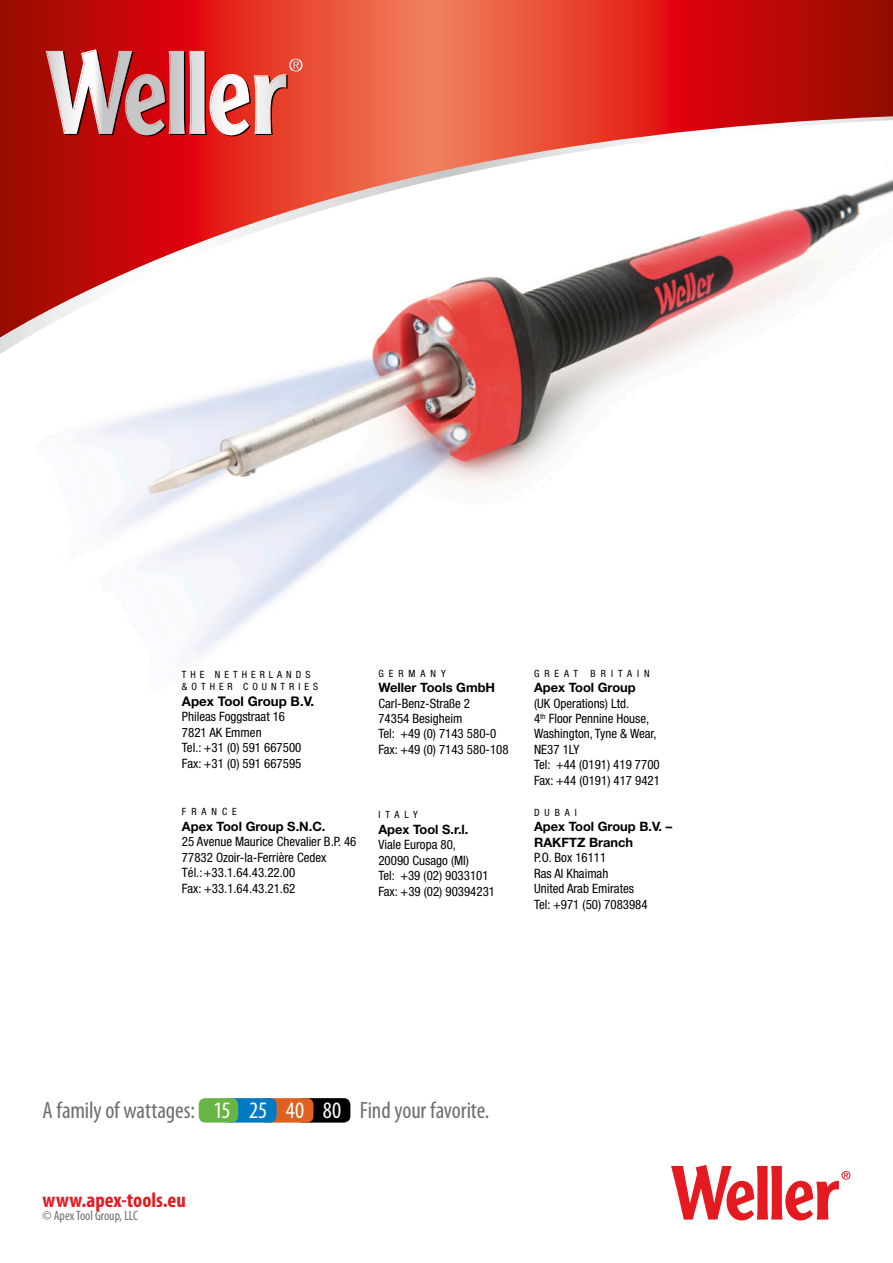
<style>
.page{position:relative;width:893px;height:1263px;background:#fff}
.page>*{position:absolute;margin:0;border:0;box-sizing:border-box;transform-origin:0 0}
.t1{font:condensed 23.7px "Myriad Pro";letter-spacing:-.005em;color:#6e6e6d}
.t2{font:700 condensed 21px "Myriad Pro";color:#e51a20}
.t3{font:condensed 13.5px "Myriad Pro";letter-spacing:-.005em;color:#6e6e6d}
.t4{font:700 13.35px "Helvetica Neue LT Std";color:#000}
.t5{font:condensed 12.9px/15.5px "Helvetica Neue";color:#000}
.t6{font:700 12.9px/15.5px "Helvetica Neue LT Std";color:#000}
.t7{font:condensed 10.05px/12px "Helvetica Neue";letter-spacing:.4em;color:#000}
.t8{font:condensed 10.05px "Helvetica Neue";letter-spacing:.5em;color:#000}
.t9{font:condensed 10.05px "Helvetica Neue";letter-spacing:.445em;color:#000}
.s1{color:#fff}
</style>
<div class="page">
<img style="left:73px;top:354px;width:600px;height:309px">
<svg style="left:0;top:0;width:893px;height:116px;background:#d43022"></svg>
<svg style="left:0;top:116px;width:893px;height:238px"></svg>
<svg style="left:671px;top:1165px;width:179px;height:55px"></svg>
<svg style="left:46px;top:49px;width:257px;height:87px;background:#d07370"></svg>
<div style="left:296px;top:1098px;width:54px;height:24px;background:#000;border-radius:7px"></div>
<div style="left:259px;top:1098px;width:54px;height:24px;background:#df611f;border-radius:7px"></div>
<div style="left:222px;top:1098px;width:55px;height:24px;background:#007bc3;border-radius:7px"></div>
<div style="left:199px;top:1098px;width:39px;height:24px;background:#68b546;border-radius:7px"></div>
<p class="t7" style="left:182px;top:668px;width:138px">THE NETHERLANDS &amp;OTHER COUNTRIES</p>
<p class="t4" style="left:182px;top:692px;width:134px">Apex Tool Group B.V.</p>
<p class="t5" style="left:182px;top:709px;width:121px">Phileas Foggstraat 16<br>7821 AK Emmen<br>Tel.: +31 (0) 591 667500<br>Fax: +31 (0) 591 667595</p>
<p class="t9" style="left:182px;top:806px;width:56px">FRANCE</p>
<p class="t6" style="left:182px;top:818px;width:145px">Apex Tool Group S.N.C.</p>
<p class="t5" style="left:182px;top:834px;width:176px">25 Avenue Maurice Chevalier B.P. 46<br>77832 Ozoir-la-Ferrière Cedex<br>Tél.:+33.1.64.43.22.00<br>Fax: +33.1.64.43.21.62</p>
<p class="t8" style="left:378px;top:667px;width:69px">GERMANY</p>
<p class="t6" style="left:378px;top:679px;width:118px">Weller Tools GmbH</p>
<p class="t5" style="left:378px;top:695px;width:132px">Carl-Benz-Straße 2<br>74354 Besigheim<br>Tel: +49 (0) 7143 580-0<br>Fax: +49 (0) 7143 580-108</p>
<p class="t9" style="left:378px;top:809px;width:41px">ITALY</p>
<p class="t6" style="left:378px;top:821px;width:92px">Apex Tool S.r.l.</p>
<p class="t5" style="left:378px;top:837px;width:118px">Viale Europa 80,<br>20090 Cusago (MI)<br>Tel: +39 (02) 9033101<br>Fax: +39 (02) 90394231</p>
<p class="t8" style="left:534px;top:667px;width:117px">GREAT BRITAIN</p>
<p class="t6" style="left:534px;top:679px;width:103px">Apex Tool Group</p>
<p class="t5" style="left:534px;top:695px;width:127px">(UK Operations) Ltd.<br>4<sup>th</sup> Floor Pennine House,<br>Washington, Tyne &amp; Wear,<br>NE37 1LY<br>Tel: +44 (0191) 419 7700<br>Fax: +44 (0191) 417 9421</p>
<p class="t9" style="left:534px;top:806px;width:44px">DUBAI</p>
<p class="t6" style="left:534px;top:818px;width:140px">Apex Tool Group B.V. –<br>RAKFTZ Branch</p>
<p class="t5" style="left:534px;top:850px;width:115px">P.O. Box 16111<br>Ras Al Khaimah<br>United Arab Emirates<br>Tel: +971 (50) 7083984</p>
<h1 class="t1" style="left:43px;top:1097px;width:448px">A family of wattages: <span class="s1">15 25 40 80</span> Find your favorite.</h1>
<h2 class="t2" style="left:43px;top:1188px;width:145px">www.apex-tools.eu</h2>
<p class="t3" style="left:43px;top:1209px;width:96px">© Apex Tool Group, LLC</p>
</div>
